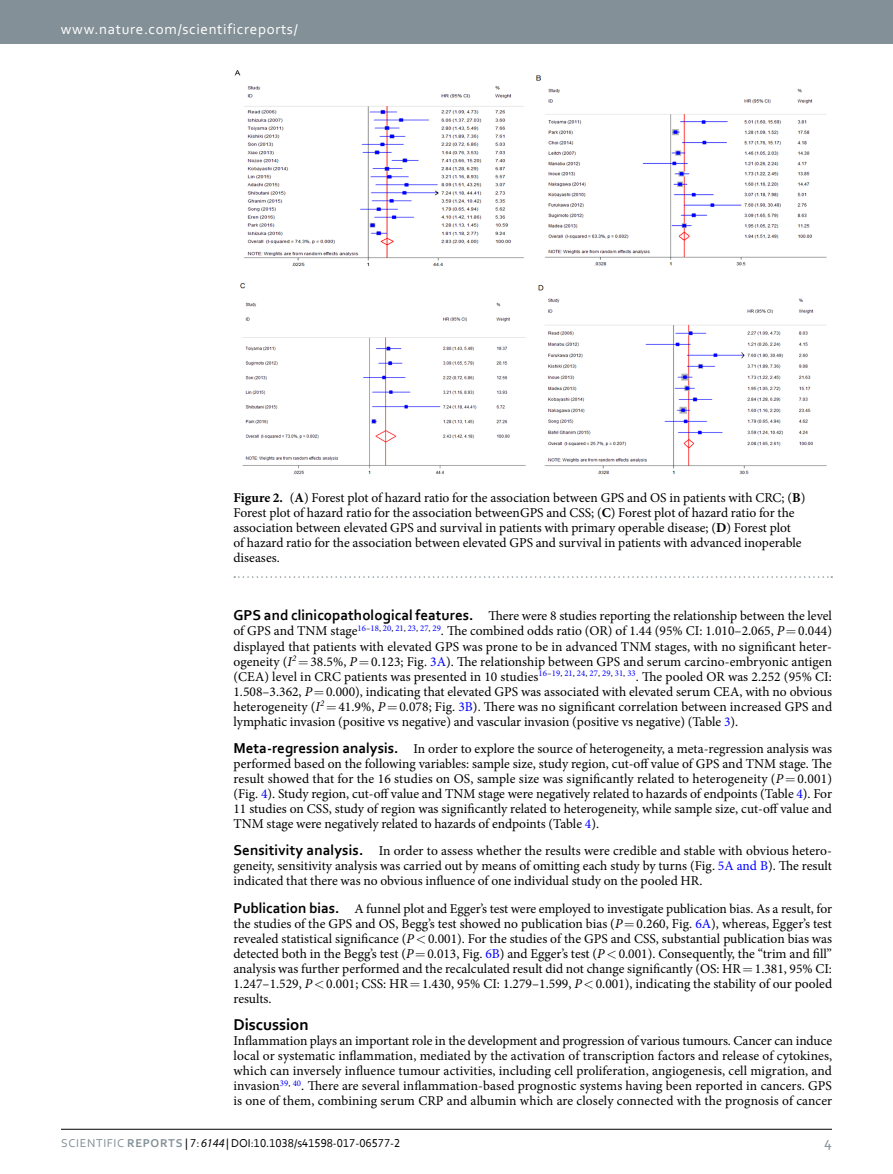
<style>
.page{position:relative;width:893px;height:1174px;background:#fff}
.page>*{position:absolute;margin:0;border:0;box-sizing:border-box;transform-origin:0 0}
.t1{font:16.5px "Corbel Bold 2";color:#000}
.t2{font:15px "Corbel 2";letter-spacing:.045em;color:#fff}
.t3{font:15px "Corbel 2";color:#839097}
.t4{font:13.5px/15px "Minion Pro";color:#000;text-align:justify}
.t5{font:12px "Corbel";color:#000}
.s1{font-weight:700}
.s2{font-family:"Corbel";font-weight:700;font-size:15px}
.s3{font-style:italic}
.s4{color:#00f}
.s5{font-family:"Corbel 2";color:#839097}
.s6{font-family:"Corbel Bold 2";color:#839097}
.s7{font-family:"Myriad Pro";font-style:italic}
</style>
<div class="page">
<div style="left:0;top:0;width:893px;height:43px;background:#839097"></div>
<hr style="left:61px;top:1129px;width:771px;height:1px;background:#000">
<img style="left:234px;top:70px;width:593px;height:404px">
<svg style="left:234px;top:576px;width:598px;height:2px"></svg>
<p class="t2" style="left:61px;top:19px;width:238px">www.nature.com/scientificreports/</p>
<p class="t4" style="left:233px;top:490px;width:573px;text-align:left"><span class="s1">Figure 2.</span> (<span class="s1">A</span>) Forest plot of hazard ratio for the association between GPS and OS in patients with CRC; (<span class="s1">B</span>)<br>Forest plot of hazard ratio for the association betweenGPS and CSS; (<span class="s1">C</span>) Forest plot of hazard ratio for the association between elevated GPS and survival in patients with primary operable disease; (<span class="s1">D</span>) Forest plot<br>of hazard ratio for the association between elevated GPS and survival in patients with advanced inoperable diseases.</p>
<p class="t4" style="left:233px;top:609px;width:600px"><span class="s2">GPS and clinicopathological features.</span> There were 8 studies reporting the relationship between the level of GPS and TNM stage<sup>16</sup><sup>–</sup><sup>18</sup><sup>,</sup> <sup>20</sup><sup>,</sup> <sup>21</sup><sup>,</sup> <sup>23</sup><sup>,</sup> <sup>27</sup><sup>,</sup> <sup>29</sup>. The combined odds ratio (OR) of 1.44 (95% CI: 1.010–2.065, <span class="s3">P</span> 0.044) displayed that patients with elevated GPS was prone to be in advanced TNM stages, with no significant heter&shy;ogeneity (<span class="s3">I</span><sup>2</sup> 38.5%, <span class="s3">P</span> 0.123; Fig. <span class="s4">3A</span>). The relationship between GPS and serum carcino-embryonic antigen (CEA) level in CRC patients was presented in 10 studies<sup>16</sup><sup>–</sup><sup>19</sup><sup>,</sup> <sup>21</sup><sup>,</sup> <sup>24</sup><sup>,</sup> <sup>27</sup><sup>,</sup> <sup>29</sup><sup>,</sup> <sup>31</sup><sup>,</sup> <sup>33</sup>. The pooled OR was 2.252 (95% CI:<br>1.508–3.362, <span class="s3">P</span> 0.000), indicating that elevated GPS was associated with elevated serum CEA, with no obvious heterogeneity (<span class="s3">I</span><sup>2</sup> 41.9%, <span class="s3">P</span> 0.078; Fig. <span class="s4">3B</span>). There was no significant correlation between increased GPS and lymphatic invasion (positive vs negative) and vascular invasion (positive vs negative) (Table <span class="s4">3</span>).</p>
<p class="t4" style="left:233px;top:741px;width:600px"><span class="s2">Meta-regression analysis.</span> In order to explore the source of heterogeneity, a meta-regression analysis was performed based on the following variables: sample size, study region, cut-off value of GPS and TNM stage. The result showed that for the 16 studies on OS, sample size was significantly related to heterogeneity (<span class="s3">P</span> 0.001) (Fig. <span class="s4">4</span>). Study region, cut-off value and TNM stage were negatively related to hazards of endpoints (Table <span class="s4">4</span>). For 11 studies on CSS, study of region was significantly related to heterogeneity, while sample size, cut-off value and TNM stage were negatively related to hazards of endpoints (Table <span class="s4">4</span>).</p>
<p class="t4" style="left:233px;top:843px;width:600px"><span class="s2">Sensitivity analysis.</span> In order to assess whether the results were credible and stable with obvious hetero&shy;geneity, sensitivity analysis was carried out by means of omitting each study by turns (Fig. <span class="s4">5A and B</span>). The result indicated that there was no obvious influence of one individual study on the pooled HR.</p>
<p class="t4" style="left:233px;top:901px;width:600px"><span class="s2">Publication bias.</span> A funnel plot and Egger’s test were employed to investigate publication bias. As a result, for the studies of the GPS and OS, Begg’s test showed no publication bias (<span class="s3">P</span> 0.260, Fig. <span class="s4">6A</span>), whereas, Egger’s test revealed statistical significance (<span class="s3">P</span> 0.001). For the studies of the GPS and CSS, substantial publication bias was detected both in the Begg’s test (<span class="s3">P</span> 0.013, Fig. <span class="s4">6B</span>) and Egger’s test (<span class="s3">P</span> 0.001). Consequently, the “trim and fill” analysis was further performed and the recalculated result did not change significantly (OS: HR 1.381, 95% CI:<br>1.247–1.529, <span class="s3">P</span> 0.001; CSS: HR 1.430, 95% CI: 1.279–1.599, <span class="s3">P</span> 0.001), indicating the stability of our pooled results.</p>
<p class="t1" style="left:233px;top:1014px;width:77px">Discussion</p>
<p class="t4" style="left:233px;top:1033px;width:600px">Inflammation plays an important role in the development and progression of various tumours. Cancer can induce local or systematic inflammation, mediated by the activation of transcription factors and release of cytokines, which can inversely influence tumour activities, including cell proliferation, angiogenesis, cell migration, and invasion<sup>39</sup><sup>,</sup> <sup>40</sup>. There are several inflammation-based prognostic systems having been reported in cancers. GPS is one of them, combining serum CRP and albumin which are closely connected with the prognosis of cancer</p>
<p class="t5" style="left:61px;top:1135px;width:341px"><span class="s5">Scientific</span> <span class="s6">RePorts</span> | 7: <span class="s7">6144</span> | DOI:10.1038/s41598-017-06577-2</p>
<p class="t3" style="left:824px;top:1132px;width:9px">4</p>
</div>
